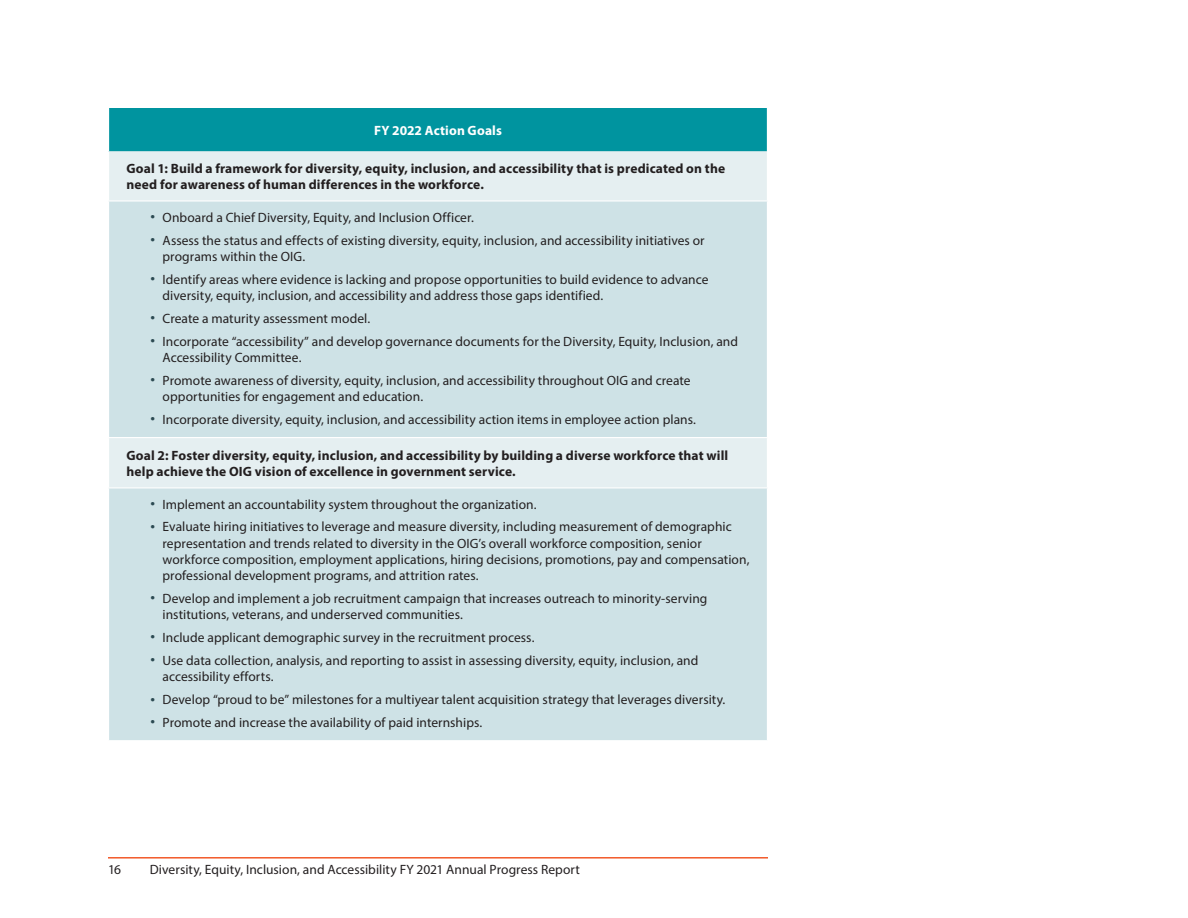
<style>
.page{position:relative;width:1188px;height:918px;background:#fff}
.page>*{position:absolute;margin:0;border:0;box-sizing:border-box;transform-origin:0 0}
.t1{font:13.5px/16.2px "Myriad Pro";letter-spacing:.005em;color:#231f20}
.t2{font:700 13.5px/16.2px "Myriad Pro";letter-spacing:.01em;color:#231f20}
.t3{font:700 13.5px "Myriad Pro";letter-spacing:.01em;color:#fff}
.s1{font-size:16.5px;color:#2c4a52}
</style>
<div class="page">
<hr style="left:108px;top:857px;width:660px;height:2px;background:#f25929">
<div style="left:109px;top:108px;width:658px;height:43px;background:#00949f"></div>
<div style="left:109px;top:151px;width:658px;height:49px;background:#e5eff1"></div>
<svg style="left:109px;top:202px;width:658px;height:538px;background:#d0e3e7"></svg>
<hr style="left:108px;top:437px;width:660px;height:1px;background:#fff">
<hr style="left:108px;top:487px;width:660px;height:1px;background:#fff">
<p class="t3" style="left:374px;top:121px;width:129px">FY 2022 Action Goals</p>
<p class="t2" style="left:127px;top:160px;width:600px">Goal 1: Build a framework for diversity, equity, inclusion, and accessibility that is predicated on the need for awareness of human differences in the workforce.</p>
<p class="t1" style="left:151px;top:209px;width:325px"><span class="s1">•</span> Onboard a Chief Diversity, Equity, and Inclusion Officer.</p>
<p class="t1" style="left:163px;top:232px;width:544px;text-indent:-12px"><span class="s1">•</span> Assess the status and effects of existing diversity, equity, inclusion, and accessibility initiatives or programs within the OIG.</p>
<p class="t1" style="left:163px;top:271px;width:548px;text-indent:-12px"><span class="s1">•</span> Identify areas where evidence is lacking and propose opportunities to build evidence to advance diversity, equity, inclusion, and accessibility and address those gaps identified.</p>
<p class="t1" style="left:151px;top:310px;width:221px"><span class="s1">•</span> Create a maturity assessment model.</p>
<p class="t1" style="left:163px;top:333px;width:577px;text-indent:-12px"><span class="s1">•</span> Incorporate “accessibility” and develop governance documents for the Diversity, Equity, Inclusion, and<br>Accessibility Committee.</p>
<p class="t1" style="left:163px;top:372px;width:530px;text-indent:-12px"><span class="s1">•</span> Promote awareness of diversity, equity, inclusion, and accessibility throughout OIG and create opportunities for engagement and education.</p>
<p class="t1" style="left:151px;top:411px;width:547px"><span class="s1">•</span> Incorporate diversity, equity, inclusion, and accessibility action items in employee action plans.</p>
<p class="t2" style="left:127px;top:447px;width:603px">Goal 2: Foster diversity, equity, inclusion, and accessibility by building a diverse workforce that will help achieve the OIG vision of excellence in government service.</p>
<p class="t1" style="left:151px;top:496px;width:388px"><span class="s1">•</span> Implement an accountability system throughout the organization.</p>
<p class="t1" style="left:163px;top:519px;width:588px;text-indent:-12px"><span class="s1">•</span> Evaluate hiring initiatives to leverage and measure diversity, including measurement of demographic representation and trends related to diversity in the OIG’s overall workforce composition, senior workforce composition, employment applications, hiring decisions, promotions, pay and compensation, professional development programs, and attrition rates.</p>
<p class="t1" style="left:163px;top:590px;width:546px;text-indent:-12px"><span class="s1">•</span> Develop and implement a job recruitment campaign that increases outreach to minority-serving institutions, veterans, and underserved communities.</p>
<p class="t1" style="left:151px;top:629px;width:385px"><span class="s1">•</span> Include applicant demographic survey in the recruitment process.</p>
<p class="t1" style="left:163px;top:652px;width:537px;text-indent:-12px"><span class="s1">•</span> Use data collection, analysis, and reporting to assist in assessing diversity, equity, inclusion, and accessibility efforts.</p>
<p class="t1" style="left:151px;top:691px;width:576px"><span class="s1">•</span> Develop “proud to be” milestones for a multiyear talent acquisition strategy that leverages diversity.</p>
<p class="t1" style="left:151px;top:714px;width:333px"><span class="s1">•</span> Promote and increase the availability of paid internships.</p>
<p class="t1" style="left:108px;top:861px;width:15px">16</p>
<p class="t1" style="left:150px;top:861px;width:432px">Diversity, Equity, Inclusion, and Accessibility FY 2021 Annual Progress Report</p>
</div>
